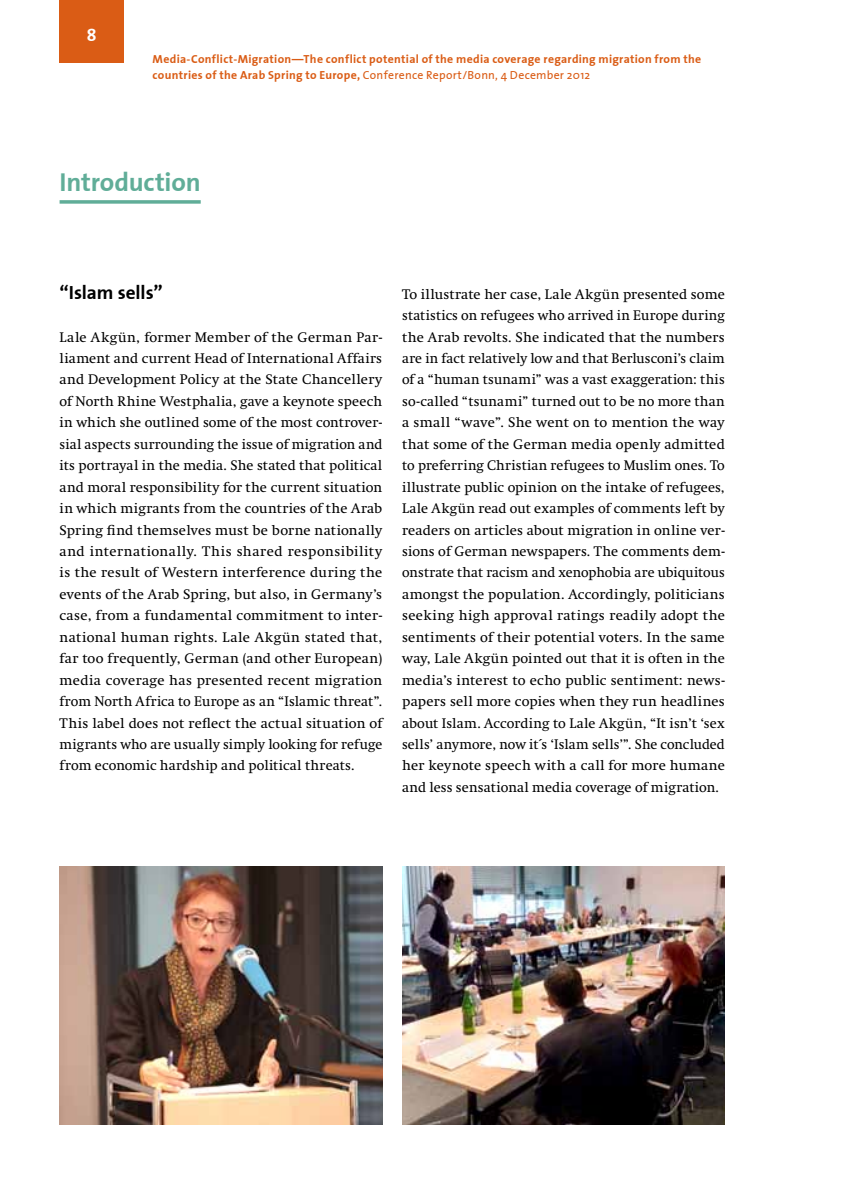
<style>
.page{position:relative;width:844px;height:1191px;background:#fff}
.page>*{position:absolute;margin:0;border:0;box-sizing:border-box;transform-origin:0 0}
.t1{font:26.25px "The Sans ifa Bold Plain";letter-spacing:-.01em;color:#60ad98}
.t2{font:19.25px "The Sans ifa Bold Plain";color:#000}
.t3{font:17.5px "The Sans ifa Bold Plain";color:#fff}
.t4{font:13.65px/21.5px "Swift 1 OT";letter-spacing:.01em;color:#000;text-align:justify}
.t5{font:11.9px "The Sans ifa Bold Plain";letter-spacing:.025em;color:#da5c15}
.t6{font:11.9px "The Sans Plain Ifa";letter-spacing:.02em;color:#da5c15}
.s1{font-family:"The Sans ifa Bold Plain"}
</style>
<div class="page">
<img style="left:60px;top:866px;width:322px;height:258px">
<img style="left:402px;top:866px;width:322px;height:258px">
<svg style="left:60px;top:200px;width:141px;height:4px"></svg>
<div style="left:60px;top:0;width:64px;height:63px;background:#da5c15"></div>
<p class="t3" style="left:87px;top:21px;width:11px">8</p>
<p class="t5" style="left:153px;top:49px;width:550px">Media-Conflict-Migration—The conflict potential of the media coverage regarding migration from the</p>
<p class="t6" style="left:153px;top:65px;width:439px"><span class="s1">countries of the Arab Spring to Europe,</span> Conference Report/Bonn, 4 December 2012</p>
<h1 class="t1" style="left:60px;top:160px;width:143px">Introduction</h1>
<h2 class="t2" style="left:60px;top:276px;width:105px">“Islam sells”</h2>
<p class="t4" style="left:60px;top:326px;width:324px">Lale Akgün, former Member of the German Par&shy;liament and current Head of International Affairs and Development Policy at the State Chancellery of North Rhine Westphalia, gave a keynote speech in which she outlined some of the most controver&shy;sial aspects surrounding the issue of migration and its portrayal in the media. She stated that political and moral responsibility for the current situation in which migrants from the countries of the Arab Spring find themselves must be borne nationally and internationally. This shared responsibility is the result of Western interference during the events of the Arab Spring, but also, in Germany’s case, from a fundamental commitment to inter&shy;national human rights. Lale Akgün stated that, far too frequently, German (and other European) media coverage has presented recent migration from North Africa to Europe as an “Islamic threat”.<br>This label does not reflect the actual situation of migrants who are usually simply looking for refuge from economic hardship and political threats.</p>
<p class="t4" style="left:402px;top:283px;width:324px">To illustrate her case, Lale Akgün presented some statistics on refugees who arrived in Europe during the Arab revolts. She indicated that the numbers are in fact relatively low and that Berlusconi’s claim of a “human tsunami” was a vast exaggeration: this so-called “tsunami” turned out to be no more than a small “wave”. She went on to mention the way that some of the German media openly admitted to preferring Christian refugees to Muslim ones. To illustrate public opinion on the intake of refugees, Lale Akgün read out examples of comments left by readers on articles about migration in online ver&shy;sions of German newspapers. The comments dem&shy;onstrate that racism and xenophobia are ubiquitous amongst the population. Accordingly, politicians seeking high approval ratings readily adopt the sentiments of their potential voters. In the same way, Lale Akgün pointed out that it is often in the media’s interest to echo public sentiment: news&shy;papers sell more copies when they run headlines about Islam. According to Lale Akgün, “It isn’t ‘sex sells’ anymore, now it´s ‘Islam sells’”. She concluded her keynote speech with a call for more humane and less sensational media coverage of migration.</p>
</div>
